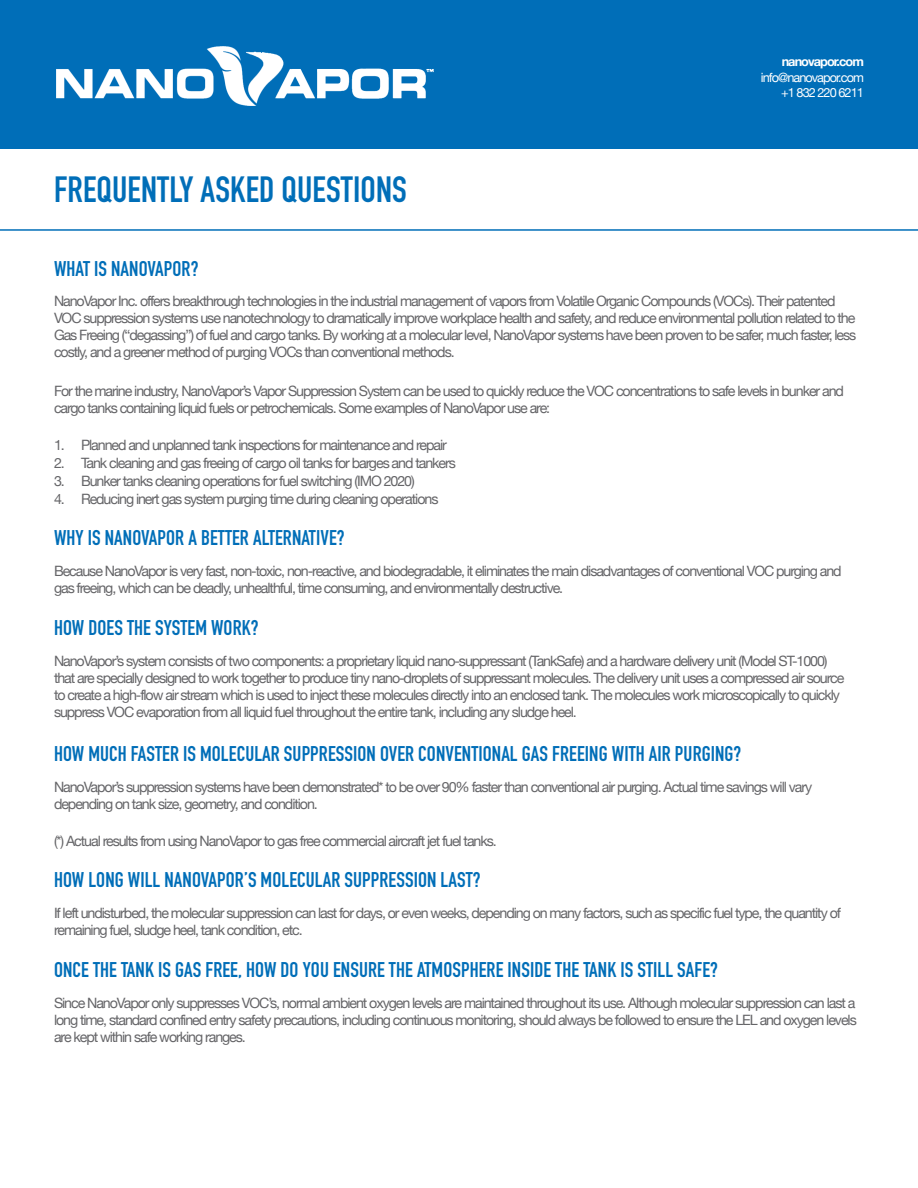
<style>
.page{position:relative;width:918px;height:1188px;background:#fff}
.page>*{position:absolute;margin:0;border:0;box-sizing:border-box;transform-origin:0 0}
.Subheading_I{font:700 36px "DIN Condensed";letter-spacing:.005em;color:#006eb8}
.Subheading__FAQ{font:700 21px "DIN Condensed";letter-spacing:.005em;color:#006eb8}
.FAQ__Body{font:14.25px/17.1px "Helvetica Neue";letter-spacing:-.075em;color:#656568}
.Body__NGA{font:12.75px "Helvetica Neue";letter-spacing:-.075em;color:#fff}
.Body__NGA-2{font:700 12.75px "Helvetica Neue";letter-spacing:-.075em;color:#fff}
</style>
<div class="page">
<div style="left:0;top:0;width:918px;height:148px;background:#006eb8"></div>
<img style="left:56px;top:46px;width:377px;height:59px">
<hr style="left:0;top:229px;width:918px;height:2px;background:#006eb8">
<p class="Subheading_I" style="left:54px;top:165px;width:354px">FREQUENTLY ASKED QUESTIONS</p>
<p class="Body__NGA-2" style="left:782px;top:52px;width:84px">nanovapor.com</p>
<p class="Body__NGA" style="left:761px;top:68px;width:105px">info@nanovapor.com</p>
<p class="Body__NGA" style="left:781px;top:83px;width:84px">+1 832 220 6211</p>
<p class="Subheading__FAQ" style="left:54px;top:254px;width:146px">WHAT IS NANOVAPOR?</p>
<p class="FAQ__Body" style="left:54px;top:293px;width:804px">NanoVapor Inc. offers breakthrough technologies in the industrial management of vapors from Volatile Organic Compounds (VOCs). Their patented VOC suppression systems use nanotechnology to dramatically improve workplace health and safety, and reduce environmental pollution related to the Gas Freeing (“degassing”) of fuel and cargo tanks. By working at a molecular level, NanoVapor systems have been proven to be safer, much faster, less costly, and a greener method of purging VOCs than conventional methods.</p>
<p class="FAQ__Body" style="left:54px;top:383px;width:792px">For the marine industry, NanoVapor’s Vapor Suppression System can be used to quickly reduce the VOC concentrations to safe levels in bunker and cargo tanks containing liquid fuels or petrochemicals. Some examples of NanoVapor use are:</p>
<p class="FAQ__Body" style="left:54px;top:437px;width:394px">1. Planned and unplanned tank inspections for maintenance and repair</p>
<p class="FAQ__Body" style="left:54px;top:455px;width:403px">2. Tank cleaning and gas freeing of cargo oil tanks for barges and tankers</p>
<p class="FAQ__Body" style="left:54px;top:473px;width:362px">3. Bunker tanks cleaning operations for fuel switching (IMO 2020)</p>
<p class="FAQ__Body" style="left:54px;top:491px;width:386px">4. Reducing inert gas system purging time during cleaning operations</p>
<p class="Subheading__FAQ" style="left:54px;top:523px;width:292px">WHY IS NANOVAPOR A BETTER ALTERNATIVE?</p>
<p class="FAQ__Body" style="left:54px;top:563px;width:789px">Because NanoVapor is very fast, non-toxic, non-reactive, and biodegradable, it eliminates the main disadvantages of conventional VOC purging and gas freeing, which can be deadly, unhealthful, time consuming, and environmentally destructive.</p>
<p class="Subheading__FAQ" style="left:54px;top:613px;width:206px">HOW DOES THE SYSTEM WORK?</p>
<p class="FAQ__Body" style="left:54px;top:653px;width:792px">NanoVapor’s system consists of two components: a proprietary liquid nano-suppressant (TankSafe) and a hardware delivery unit (Model ST-1000) that are specially designed to work together to produce tiny nano-droplets of suppressant molecules. The delivery unit uses a compressed air source to create a high-flow air stream which is used to inject these molecules directly into an enclosed tank. The molecules work microscopically to quickly suppress VOC evaporation from all liquid fuel throughout the entire tank, including any sludge heel.</p>
<p class="Subheading__FAQ" style="left:54px;top:739px;width:689px">HOW MUCH FASTER IS MOLECULAR SUPPRESSION OVER CONVENTIONAL GAS FREEING WITH AIR PURGING?</p>
<p class="FAQ__Body" style="left:54px;top:779px;width:760px">NanoVapor’s suppression systems have been demonstrated* to be over 90% faster than conventional air purging. Actual time savings will vary depending on tank size, geometry, and condition.</p>
<p class="FAQ__Body" style="left:54px;top:833px;width:444px">(*) Actual results from using NanoVapor to gas free commercial aircraft jet fuel tanks.</p>
<p class="Subheading__FAQ" style="left:54px;top:865px;width:428px">HOW LONG WILL NANOVAPOR’S MOLECULAR SUPPRESSION LAST?</p>
<p class="FAQ__Body" style="left:54px;top:905px;width:788px">If left undisturbed, the molecular suppression can last for days, or even weeks, depending on many factors, such as specific fuel type, the quantity of remaining fuel, sludge heel, tank condition, etc.</p>
<p class="Subheading__FAQ" style="left:54px;top:955px;width:666px">ONCE THE TANK IS GAS FREE, HOW DO YOU ENSURE THE ATMOSPHERE INSIDE THE TANK IS STILL SAFE?</p>
<p class="FAQ__Body" style="left:54px;top:995px;width:804px;text-align:justify">Since NanoVapor only suppresses VOC’s, normal ambient oxygen levels are maintained throughout its use. Although molecular suppression can last a long time, standard confined entry safety precautions, including continuous monitoring, should always be followed to ensure the LEL and oxygen levels are kept within safe working ranges.</p>
</div>
